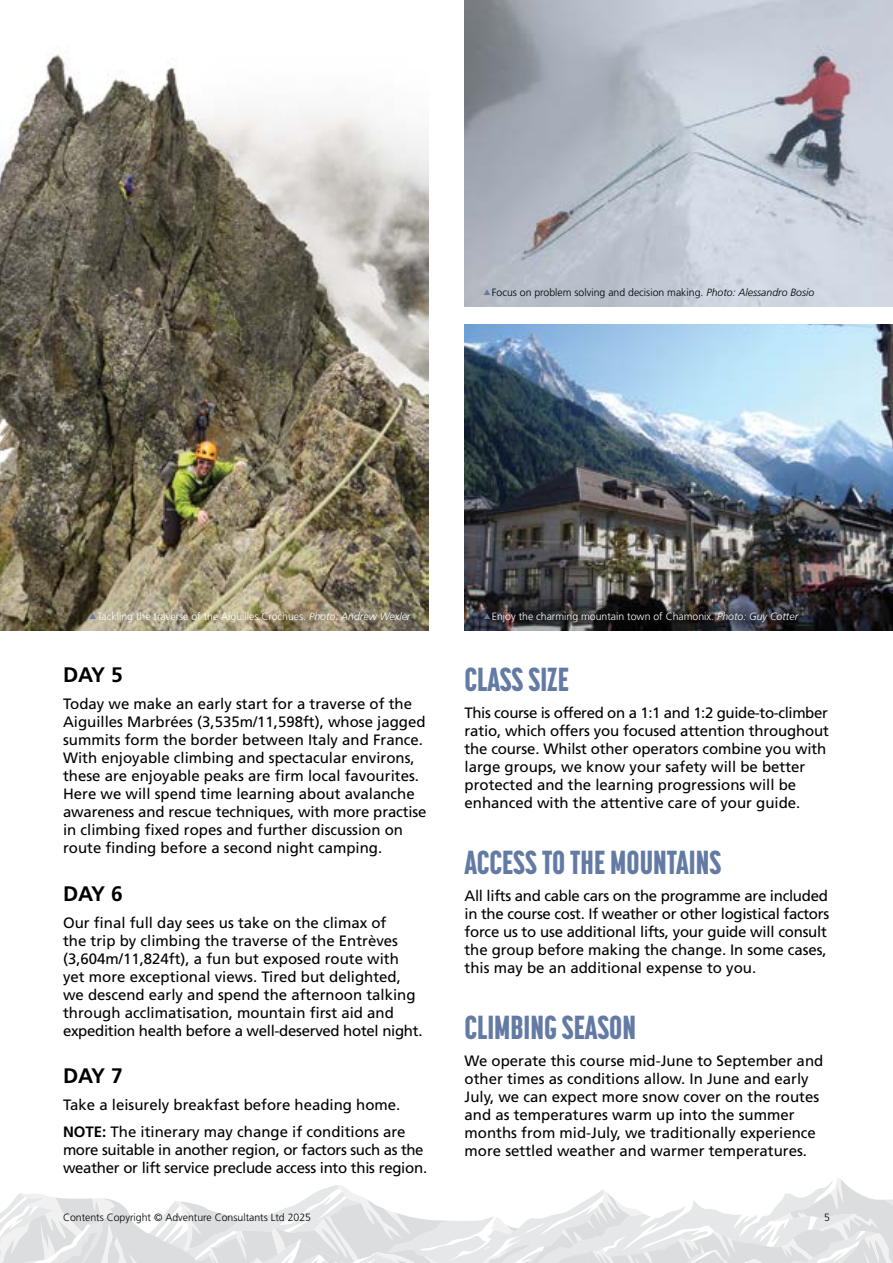
<style>
.page{position:relative;width:893px;height:1263px;background:#fff}
.page>*{position:absolute;margin:0;border:0;box-sizing:border-box;transform-origin:0 0}
.t1{font:800 33px "Korolev Compressed";color:#637ba4}
.t2{font:700 21px "Frutiger LT Std";letter-spacing:-.05em;color:#000}
.t3{font:15px/18px "Frutiger LT Std";color:#000}
.t4{font:15px/18px "Frutiger LT Std";letter-spacing:-.02em;color:#000}
.t5{font:300 10.5px "Frutiger LT Std";color:#fff}
.t6{font:300 10.5px "Frutiger LT Std";color:#000}
.s1{font-style:italic}
.s2{font-weight:700}
</style>
<div class="page">
<svg style="left:0;top:1178px;width:893px;height:85px"></svg>
<img style="left:464px;top:324px;width:429px;height:306px">
<img style="left:0;top:46px;width:428px;height:584px">
<img style="left:464px;top:0;width:429px;height:306px">
<svg style="left:476px;top:604px;width:330px;height:27px;background:#2d2c30"></svg>
<svg style="left:484px;top:289px;width:6px;height:6px"></svg>
<svg style="left:90px;top:613px;width:6px;height:6px"></svg>
<svg style="left:484px;top:613px;width:6px;height:6px"></svg>
<p class="t6" style="left:492px;top:287px;width:324px">Focus on problem solving and decision making. <span class="s1">Photo: Alessandro Bosio</span></p>
<p class="t5" style="left:98px;top:611px;width:314px">Tackling the traverse of the Aiguilles Crochues. <span class="s1">Photo: Andrew Wexler</span></p>
<p class="t5" style="left:492px;top:611px;width:308px">Enjoy the charming mountain town of Chamonix. <span class="s1">Photo: Guy Cotter</span></p>
<h2 class="t2" style="left:63px;top:662px;width:61px">DAY 5</h2>
<p class="t3" style="left:63px;top:695px;width:365px">Today we make an early start for a traverse of the Aiguilles Marbrées (3,535m/11,598ft), whose jagged summits form the border between Italy and France.<br>With enjoyable climbing and spectacular environs, these are enjoyable peaks are firm local favourites.<br>Here we will spend time learning about avalanche awareness and rescue techniques, with more practise in climbing fixed ropes and further discussion on route finding before a second night camping.</p>
<h2 class="t2" style="left:63px;top:881px;width:61px">DAY 6</h2>
<p class="t3" style="left:63px;top:913px;width:361px">Our final full day sees us take on the climax of<br>the trip by climbing the traverse of the Entrèves (3,604m/11,824ft), a fun but exposed route with yet more exceptional views. Tired but delighted, we descend early and spend the afternoon talking through acclimatisation, mountain first aid and expedition health before a well-deserved hotel night.</p>
<h2 class="t2" style="left:63px;top:1064px;width:61px">DAY 7</h2>
<p class="t3" style="left:63px;top:1092px;width:344px;line-height:27px">Take a leisurely breakfast before heading home.<br><span class="s2">NOTE:</span> The itinerary may change if conditions are</p>
<p class="t4" style="left:63px;top:1141px;width:366px">more suitable in another region, or factors such as the weather or lift service preclude access into this region.</p>
<h1 class="t1" style="left:464px;top:660px;width:106px">CLASS SIZE</h1>
<p class="t3" style="left:464px;top:704px;width:366px">This course is offered on a 1:1 and 1:2 guide-to-climber ratio, which offers you focused attention throughout the course. Whilst other operators combine you with large groups, we know your safety will be better protected and the learning progressions will be enhanced with the attentive care of your guide.</p>
<h1 class="t1" style="left:464px;top:843px;width:258px">ACCESS TO THE MOUNTAINS</h1>
<p class="t3" style="left:464px;top:887px;width:366px">All lifts and cable cars on the programme are included in the course cost. If weather or other logistical factors force us to use additional lifts, your guide will consult the group before making the change. In some cases, this may be an additional expense to you.</p>
<h1 class="t1" style="left:464px;top:1008px;width:173px">CLIMBING SEASON</h1>
<p class="t3" style="left:464px;top:1052px;width:360px">We operate this course mid-June to September and other times as conditions allow. In June and early July, we can expect more snow cover on the routes and as temperatures warm up into the summer months from mid-July, we traditionally experience more settled weather and warmer temperatures.</p>
<p class="t6" style="left:63px;top:1211px;width:250px">Contents Copyright © Adventure Consultants Ltd 2025</p>
<p class="t6" style="left:824px;top:1211px;width:7px">5</p>
</div>
